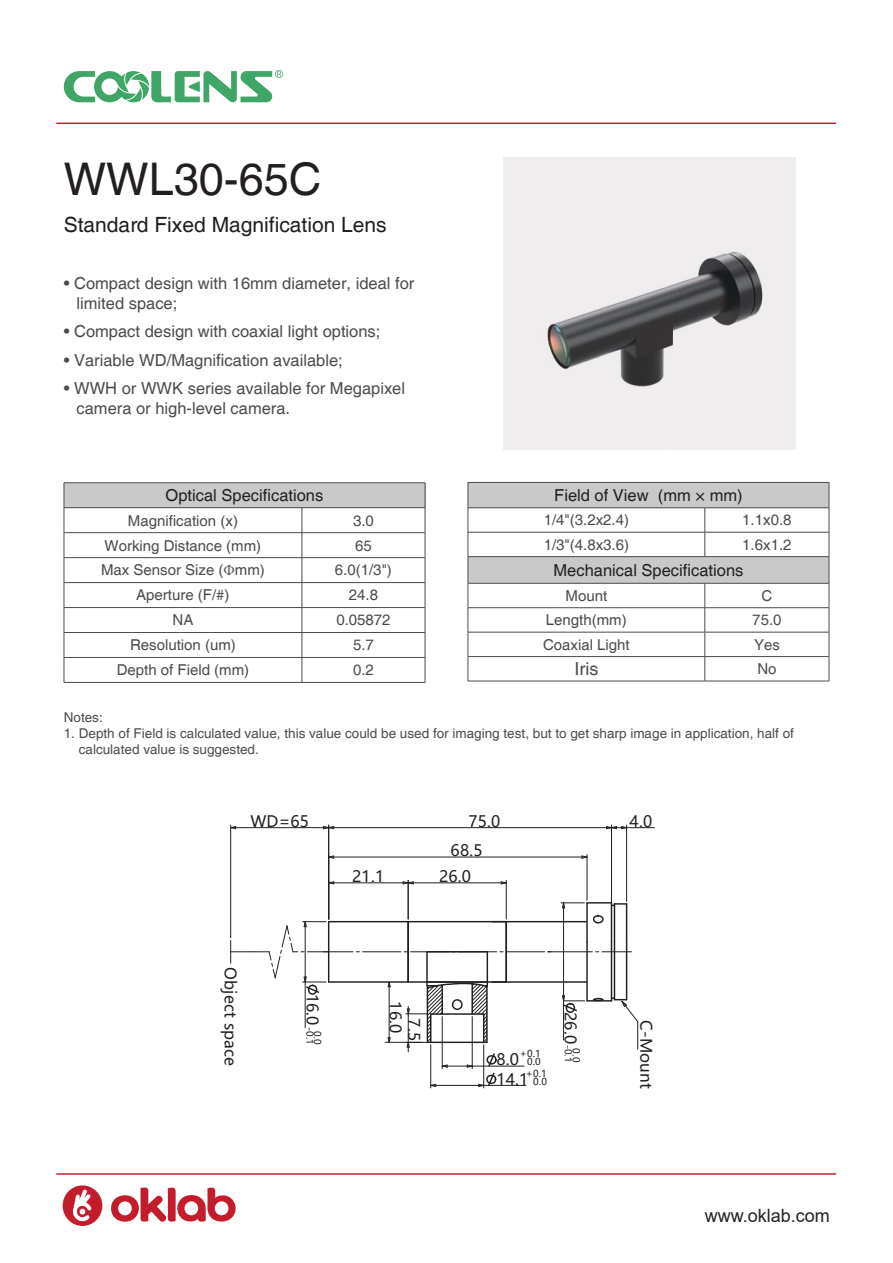
<style>
.page{position:relative;width:893px;height:1263px;background:#fff}
.page>*{position:absolute;margin:0;border:0;box-sizing:border-box;transform-origin:0 0}
.t1{font:45px "Helvetica";color:#241f1f}
.t2{font:21px "Helvetica";color:#241f1f}
.t3{font:18.3px "Arial";color:#25211f}
.t4{font:18px "Helvetica";color:#4e4b4c}
.t5{font:16.5px/19.8px "Helvetica";color:#4e4b4c}
.t6{font:16.5px "Helvetica";color:#241f1f}
.t7{font:15.75px/19.2px "Microsoft Ya Hei";letter-spacing:.01em;color:#241f1f}
.t8{font:15px "Helvetica";color:#4e4b4c}
.t9{font:13.5px/16.2px "Helvetica";color:#4e4b4c}
.t10{font:9.6px/7.9px "Microsoft Ya Hei";color:#241f1f;text-align:center}
.s1{font-family:"Minion Pro"}
</style>
<div class="page">
<hr style="left:329px;top:981px;width:79px;height:2px;background:#241f1f">
<hr style="left:329px;top:921px;width:79px;height:1px;background:#241f1f">
<hr style="left:492px;top:981px;width:95px;height:2px;background:#241f1f">
<hr style="left:492px;top:921px;width:94px;height:1px;background:#241f1f">
<hr style="left:408px;top:921px;width:98px;height:1px;background:#241f1f">
<hr style="left:586px;top:903px;width:2px;height:39px;background:#241f1f">
<hr style="left:586px;top:942px;width:2px;height:59px;background:#241f1f">
<svg style="left:593px;top:915px;width:11px;height:9px"></svg>
<hr style="left:611px;top:903px;width:1px;height:39px;background:#241f1f">
<hr style="left:611px;top:942px;width:1px;height:59px;background:#241f1f">
<hr style="left:626px;top:904px;width:1px;height:38px;background:#241f1f">
<hr style="left:626px;top:942px;width:1px;height:58px;background:#241f1f">
<hr style="left:614px;top:904px;width:1px;height:38px;background:#241f1f">
<hr style="left:614px;top:942px;width:1px;height:58px;background:#241f1f">
<hr style="left:505px;top:952px;width:2px;height:30px;background:#241f1f">
<hr style="left:505px;top:922px;width:2px;height:30px;background:#241f1f">
<hr style="left:427px;top:951px;width:60px;height:1px;background:#241f1f">
<hr style="left:407px;top:952px;width:2px;height:30px;background:#241f1f">
<hr style="left:407px;top:922px;width:2px;height:30px;background:#241f1f">
<hr style="left:426px;top:952px;width:2px;height:30px;background:#241f1f">
<hr style="left:487px;top:952px;width:1px;height:30px;background:#241f1f">
<hr style="left:230px;top:825px;width:1px;height:113px;background:#241f1f">
<hr style="left:231px;top:827px;width:98px;height:1px;background:#241f1f">
<svg style="left:230px;top:826px;width:6px;height:3px"></svg>
<hr style="left:363px;top:951px;width:38px;height:1px;background:#241f1f">
<hr style="left:410px;top:951px;width:39px;height:1px;background:#241f1f">
<hr style="left:458px;top:951px;width:39px;height:1px;background:#241f1f">
<hr style="left:506px;top:951px;width:39px;height:1px;background:#241f1f">
<hr style="left:548px;top:951px;width:44px;height:1px;background:#241f1f">
<hr style="left:602px;top:951px;width:30px;height:1px;background:#241f1f">
<hr style="left:408px;top:882px;width:98px;height:1px;background:#241f1f">
<svg style="left:501px;top:881px;width:5px;height:3px"></svg>
<hr style="left:506px;top:880px;width:1px;height:39px;background:#241f1f">
<hr style="left:563px;top:903px;width:1px;height:98px;background:#241f1f">
<svg style="left:561px;top:902px;width:66px;height:6px"></svg>
<hr style="left:329px;top:827px;width:282px;height:1px;background:#241f1f">
<svg style="left:323px;top:826px;width:11px;height:3px"></svg>
<hr style="left:328px;top:825px;width:1px;height:94px;background:#241f1f">
<hr style="left:329px;top:882px;width:79px;height:1px;background:#241f1f">
<svg style="left:329px;top:881px;width:5px;height:3px"></svg>
<svg style="left:403px;top:881px;width:11px;height:3px"></svg>
<hr style="left:408px;top:880px;width:1px;height:39px;background:#241f1f">
<svg style="left:329px;top:855px;width:5px;height:4px"></svg>
<svg style="left:581px;top:855px;width:6px;height:4px"></svg>
<hr style="left:329px;top:857px;width:258px;height:1px;background:#241f1f">
<hr style="left:587px;top:854px;width:1px;height:46px;background:#241f1f">
<hr style="left:305px;top:982px;width:1px;height:46px;background:#241f1f">
<hr style="left:430px;top:1045px;width:1px;height:43px;background:#241f1f">
<hr style="left:472px;top:1066px;width:52px;height:1px;background:#241f1f">
<hr style="left:483px;top:1045px;width:1px;height:43px;background:#241f1f">
<hr style="left:484px;top:1085px;width:42px;height:1px;background:#241f1f">
<hr style="left:611px;top:825px;width:1px;height:78px;background:#241f1f">
<hr style="left:626px;top:825px;width:1px;height:76px;background:#241f1f">
<svg style="left:606px;top:826px;width:48px;height:3px"></svg>
<hr style="left:389px;top:982px;width:1px;height:60px;background:#241f1f">
<hr style="left:385px;top:1042px;width:37px;height:1px;background:#241f1f">
<svg style="left:387px;top:1037px;width:4px;height:6px"></svg>
<svg style="left:388px;top:981px;width:3px;height:6px"></svg>
<svg style="left:562px;top:995px;width:76px;height:54px"></svg>
<svg style="left:230px;top:921px;width:129px;height:74px"></svg>
<svg style="left:406px;top:981px;width:100px;height:106px"></svg>
<div style="left:64px;top:483px;width:361px;height:25px;background:#c9c9c9"></div>
<hr style="left:64px;top:482px;width:238px;height:1px;background:#4e4b4c">
<hr style="left:302px;top:482px;width:123px;height:1px;background:#4e4b4c">
<hr style="left:64px;top:507px;width:238px;height:1px;background:#4e4b4c">
<hr style="left:302px;top:507px;width:123px;height:1px;background:#4e4b4c">
<hr style="left:64px;top:532px;width:238px;height:1px;background:#4e4b4c">
<hr style="left:302px;top:532px;width:123px;height:1px;background:#4e4b4c">
<hr style="left:64px;top:557px;width:238px;height:1px;background:#4e4b4c">
<hr style="left:302px;top:557px;width:123px;height:1px;background:#4e4b4c">
<hr style="left:64px;top:582px;width:238px;height:1px;background:#4e4b4c">
<hr style="left:302px;top:582px;width:123px;height:1px;background:#4e4b4c">
<hr style="left:64px;top:607px;width:238px;height:1px;background:#4e4b4c">
<hr style="left:302px;top:607px;width:123px;height:1px;background:#4e4b4c">
<hr style="left:64px;top:632px;width:238px;height:1px;background:#4e4b4c">
<hr style="left:302px;top:632px;width:123px;height:1px;background:#4e4b4c">
<hr style="left:64px;top:657px;width:238px;height:1px;background:#4e4b4c">
<svg style="left:64px;top:483px;width:1px;height:199px"></svg>
<hr style="left:302px;top:657px;width:123px;height:1px;background:#4e4b4c">
<svg style="left:302px;top:508px;width:1px;height:174px"></svg>
<svg style="left:425px;top:483px;width:1px;height:199px"></svg>
<hr style="left:64px;top:682px;width:238px;height:1px;background:#4e4b4c">
<hr style="left:302px;top:682px;width:123px;height:1px;background:#4e4b4c">
<svg style="left:468px;top:482px;width:362px;height:199px"></svg>
<hr style="left:468px;top:681px;width:237px;height:1px;background:#4e4b4c">
<hr style="left:705px;top:681px;width:124px;height:1px;background:#4e4b4c">
<svg style="left:64px;top:70px;width:220px;height:32px"></svg>
<svg style="left:111px;top:1187px;width:125px;height:35px"></svg>
<div style="left:63px;top:1185px;width:39px;height:41px;background:#c31d2d;border-radius:50%"></div>
<svg style="left:72px;top:1189px;width:20px;height:32px"></svg>
<hr style="left:56px;top:1173px;width:780px;height:2px;background:#c31d2d">
<hr style="left:56px;top:123px;width:780px;height:1px;background:#c31d2d">
<img style="left:503px;top:158px;width:292px;height:292px">
<h1 class="t1" style="left:64px;top:153px;width:259px">WWL30-65C</h1>
<h2 class="t2" style="left:64px;top:213px;width:324px">Standard Fixed Magnification Lens</h2>
<p class="t5" style="left:77px;top:274px;width:339px;text-indent:-13px">• Compact design with 16mm diameter, ideal for limited space;</p>
<p class="t5" style="left:64px;top:322px;width:318px">• Compact design with coaxial light options;</p>
<p class="t5" style="left:64px;top:350px;width:281px">• Variable WD/Magnification available;</p>
<p class="t5" style="left:77px;top:379px;width:330px;text-indent:-13px">• WWH or WWK series available for Megapixel camera or high-level camera.</p>
<p class="t6" style="left:166px;top:486px;width:159px">Optical Specifications</p>
<p class="t8" style="left:128px;top:512px;width:112px">Magnification (x)</p>
<p class="t8" style="left:353px;top:512px;width:22px">3.0</p>
<p class="t8" style="left:105px;top:537px;width:158px">Working Distance (mm)</p>
<p class="t8" style="left:355px;top:537px;width:18px">65</p>
<p class="t8" style="left:101px;top:561px;width:165px">Max Sensor Size (<span class="s1">Φ</span>mm)</p>
<p class="t8" style="left:335px;top:561px;width:59px">6.0(1/3")</p>
<p class="t8" style="left:136px;top:586px;width:95px">Aperture (F/#)</p>
<p class="t8" style="left:349px;top:586px;width:31px">24.8</p>
<p class="t8" style="left:173px;top:611px;width:22px">NA</p>
<p class="t8" style="left:336px;top:611px;width:56px">0.05872</p>
<p class="t8" style="left:130px;top:636px;width:107px">Resolution (um)</p>
<p class="t8" style="left:353px;top:636px;width:22px">5.7</p>
<p class="t8" style="left:117px;top:661px;width:134px">Depth of Field (mm)</p>
<p class="t8" style="left:353px;top:661px;width:22px">0.2</p>
<p class="t6" style="left:554px;top:486px;width:190px">Field of View (mm × mm)</p>
<p class="t8" style="left:544px;top:511px;width:87px">1/4"(3.2x2.4)</p>
<p class="t8" style="left:742px;top:511px;width:51px">1.1x0.8</p>
<p class="t8" style="left:544px;top:536px;width:87px">1/3"(4.8x3.6)</p>
<p class="t8" style="left:742px;top:536px;width:51px">1.6x1.2</p>
<p class="t6" style="left:554px;top:560px;width:191px">Mechanical Specifications</p>
<p class="t8" style="left:565px;top:587px;width:43px">Mount</p>
<p class="t8" style="left:761px;top:587px;width:12px">C</p>
<p class="t8" style="left:546px;top:611px;width:82px">Length(mm)</p>
<p class="t8" style="left:752px;top:611px;width:31px">75.0</p>
<p class="t8" style="left:543px;top:636px;width:88px">Coaxial Light</p>
<p class="t8" style="left:754px;top:636px;width:27px">Yes</p>
<p class="t4" style="left:574px;top:658px;width:25px">Iris</p>
<p class="t8" style="left:757px;top:660px;width:21px">No</p>
<p class="t9" style="left:64px;top:709px;width:41px">Notes:</p>
<p class="t9" style="left:79px;top:726px;width:717px;text-indent:-15px">1. Depth of Field is calculated value, this value could be used for imaging test, but to get sharp image in application, half of calculated value is suggested.</p>
<p class="t7" style="left:250px;top:811px;width:60px">WD=65</p>
<p class="t7" style="left:352px;top:866px;width:33px">21.1</p>
<p class="t7" style="left:468px;top:811px;width:33px">75.0</p>
<p class="t7" style="left:451px;top:840px;width:33px">68.5</p>
<p class="t7" style="left:439px;top:866px;width:33px">26.0</p>
<p class="t7" style="left:241px;top:967px;width:101px;rotate:90deg">Object space</p>
<p class="t7" style="left:322px;top:993px;width:33px;rotate:90deg">16.0</p>
<p class="t7" style="left:405px;top:1001px;width:33px;rotate:90deg">16.0</p>
<p class="t7" style="left:424px;top:1018px;width:24px;rotate:90deg">7.5</p>
<p class="t10" style="left:322px;top:1027px;width:19px;rotate:90deg">0.0 -0.1</p>
<p class="t10" style="left:520px;top:1049px;width:22px">+0.1</p>
<p class="t7" style="left:496px;top:1049px;width:33px">8.0<br>14.1</p>
<p class="t10" style="left:527px;top:1057px;width:15px">0.0</p>
<p class="t10" style="left:526px;top:1069px;width:22px">+0.1</p>
<p class="t10" style="left:533px;top:1077px;width:15px">0.0</p>
<p class="t7" style="left:580px;top:1012px;width:33px;rotate:90deg">26.0</p>
<p class="t10" style="left:580px;top:1044px;width:19px;rotate:90deg">0.0 -0.1</p>
<p class="t7" style="left:630px;top:811px;width:24px">4.0</p>
<p class="t7" style="left:656px;top:1020px;width:70px;rotate:90deg">C-Mount</p>
<p class="t3" style="left:705px;top:1203px;width:127px">www.oklab.com</p>
</div>
